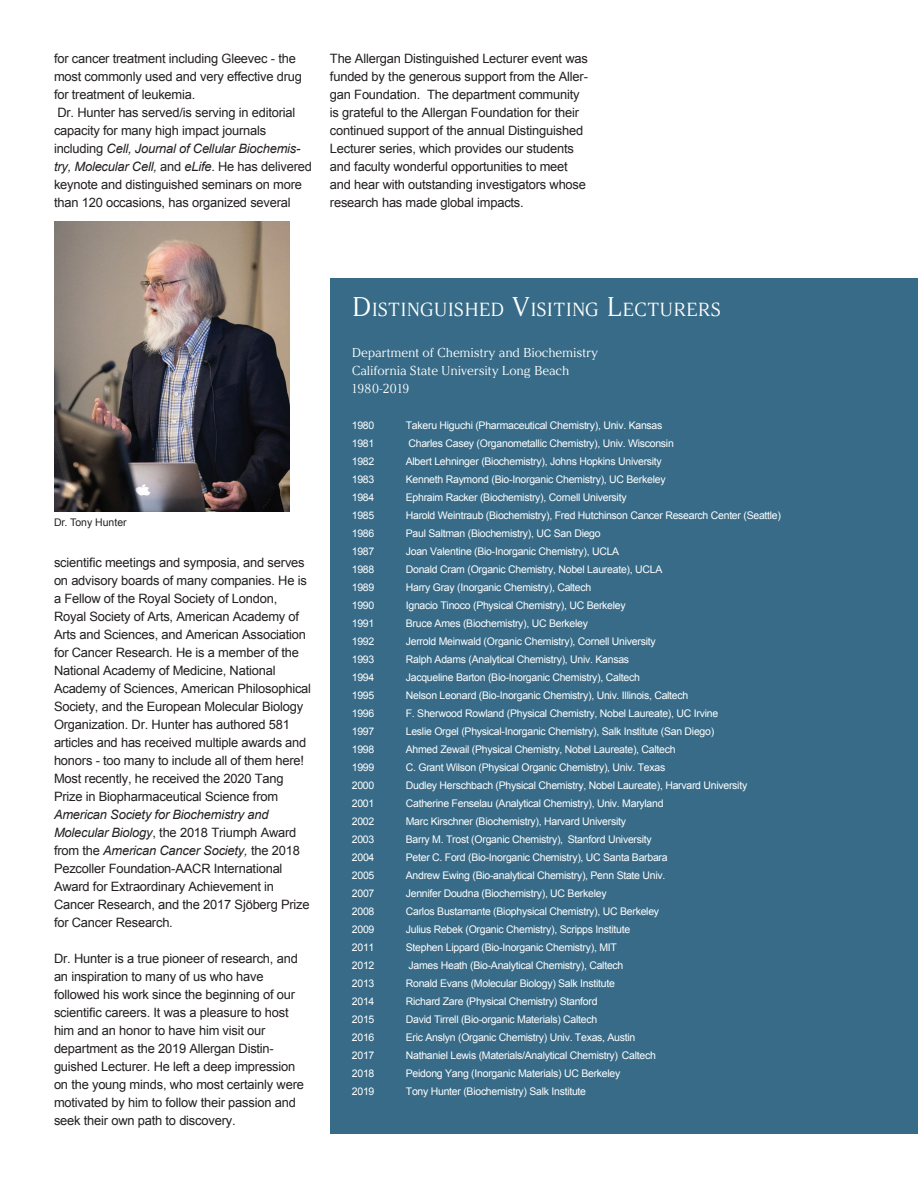
<style>
.page{position:relative;width:918px;height:1188px;background:#fff}
.page>*{position:absolute;margin:0;border:0;box-sizing:border-box;transform-origin:0 0}
.t1{font:18.9px "Argesta Display";color:#fff}
.t2{font:12.9px/18px "Arial";letter-spacing:-.015em;color:#231f20}
.t3{font:12.9px/18px "Argesta Display";letter-spacing:-.015em;color:#fff}
.t4{font:10.5px "Arial";letter-spacing:-.025em;color:#fff}
.t5{font:10.5px "Arial";color:#231f20}
.s1{font-style:italic}
.s2{font-size:27px}
</style>
<div class="page">
<div style="left:330px;top:279px;width:588px;height:855px;background:#376b87"></div>
<img style="left:54px;top:221px;width:235px;height:291px">
<p class="t2" style="left:54px;top:50px;width:259px">for cancer treatment including Gleevec - the most commonly used and very effective drug for treatment of leukemia.<br>Dr. Hunter has served/is serving in editorial capacity for many high impact journals including <span class="s1">Cell, Journal of Cellular Biochemis&shy;try, Molecular Cell,</span> and <span class="s1">eLife</span>. He has delivered keynote and distinguished seminars on more than 120 occasions, has organized several</p>
<p class="t2" style="left:330px;top:50px;width:260px">The Allergan Distinguished Lecturer event was funded by the generous support from the Aller&shy;gan Foundation. The department community is grateful to the Allergan Foundation for their continued support of the annual Distinguished Lecturer series, which provides our students and faculty wonderful opportunities to meet and hear with outstanding investigators whose research has made global impacts.</p>
<p class="t5" style="left:54px;top:515px;width:74px">Dr. Tony Hunter</p>
<p class="t2" style="left:54px;top:554px;width:259px">scientific meetings and symposia, and serves on advisory boards of many companies. He is a Fellow of the Royal Society of London, Royal Society of Arts, American Academy of Arts and Sciences, and American Association for Cancer Research. He is a member of the National Academy of Medicine, National Academy of Sciences, American Philosophical Society, and the European Molecular Biology Organization. Dr. Hunter has authored 581 articles and has received multiple awards and honors - too many to include all of them here!<br>Most recently, he received the 2020 Tang Prize in Biopharmaceutical Science from <span class="s1">American Society for Biochemistry and Molecular Biology</span>, the 2018 Triumph Award from the <span class="s1">American Cancer Society,</span> the 2018<br>Pezcoller Foundation-AACR International Award for Extraordinary Achievement in Cancer Research, and the 2017 Sjöberg Prize for Cancer Research.</p>
<p class="t2" style="left:54px;top:950px;width:251px">Dr. Hunter is a true pioneer of research, and an inspiration to many of us who have followed his work since the beginning of our scientific careers. It was a pleasure to host him and an honor to have him visit our department as the 2019 Allergan Distin&shy;guished Lecturer. He left a deep impression on the young minds, who most certainly were motivated by him to follow their passion and seek their own path to discovery.</p>
<h1 class="t1" style="left:352px;top:298px;width:371px"><span class="s2">D</span>ISTINGUISHED <span class="s2">V</span>ISITING <span class="s2">L</span>ECTURERS</h1>
<p class="t3" style="left:352px;top:344px;width:248px">Department of Chemistry and biochemistry<br>California State university Long beach<br>1980-2019</p>
<p class="t4" style="left:352px;top:418px;width:24px">1980</p>
<p class="t4" style="left:406px;top:418px;width:258px">Takeru Higuchi (Pharmaceutical Chemistry), Univ. Kansas</p>
<p class="t4" style="left:352px;top:436px;width:24px">1981</p>
<p class="t4" style="left:408px;top:436px;width:267px">Charles Casey (Organometallic Chemistry), Univ. Wisconsin</p>
<p class="t4" style="left:352px;top:454px;width:24px">1982</p>
<p class="t4" style="left:406px;top:454px;width:258px">Albert Lehninger (Biochemistry), Johns Hopkins University</p>
<p class="t4" style="left:352px;top:472px;width:24px">1983</p>
<p class="t4" style="left:406px;top:472px;width:261px">Kenneth Raymond (Bio-Inorganic Chemistry), UC Berkeley</p>
<p class="t4" style="left:352px;top:490px;width:24px">1984</p>
<p class="t4" style="left:406px;top:490px;width:222px">Ephraim Racker (Biochemistry), Cornell University</p>
<p class="t4" style="left:352px;top:508px;width:24px">1985</p>
<p class="t4" style="left:406px;top:508px;width:377px">Harold Weintraub (Biochemistry), Fred Hutchinson Cancer Research Center (Seattle)</p>
<p class="t4" style="left:352px;top:526px;width:24px">1986</p>
<p class="t4" style="left:406px;top:526px;width:196px">Paul Saltman (Biochemistry), UC San Diego</p>
<p class="t4" style="left:352px;top:544px;width:24px">1987</p>
<p class="t4" style="left:406px;top:544px;width:215px">Joan Valentine (Bio-Inorganic Chemistry), UCLA</p>
<p class="t4" style="left:352px;top:562px;width:24px">1988</p>
<p class="t4" style="left:406px;top:562px;width:258px">Donald Cram (Organic Chemistry, Nobel Laureate), UCLA</p>
<p class="t4" style="left:352px;top:580px;width:24px">1989</p>
<p class="t4" style="left:406px;top:580px;width:187px">Harry Gray (Inorganic Chemistry), Caltech</p>
<p class="t4" style="left:352px;top:598px;width:24px">1990</p>
<p class="t4" style="left:406px;top:598px;width:221px">Ignacio Tinoco (Physical Chemistry), UC Berkeley</p>
<p class="t4" style="left:352px;top:616px;width:24px">1991</p>
<p class="t4" style="left:406px;top:616px;width:184px">Bruce Ames (Biochemistry), UC Berkeley</p>
<p class="t4" style="left:352px;top:634px;width:24px">1992</p>
<p class="t4" style="left:406px;top:634px;width:251px">Jerrold Meinwald (Organic Chemistry), Cornell University</p>
<p class="t4" style="left:352px;top:652px;width:24px">1993</p>
<p class="t4" style="left:406px;top:652px;width:225px">Ralph Adams (Analytical Chemistry), Univ. Kansas</p>
<p class="t4" style="left:352px;top:670px;width:24px">1994</p>
<p class="t4" style="left:406px;top:670px;width:236px">Jacqueline Barton (Bio-Inorganic Chemistry), Caltech</p>
<p class="t4" style="left:352px;top:688px;width:24px">1995</p>
<p class="t4" style="left:406px;top:688px;width:284px">Nelson Leonard (Bio-Inorganic Chemistry), Univ. Illinois, Caltech</p>
<p class="t4" style="left:352px;top:706px;width:24px">1996</p>
<p class="t4" style="left:406px;top:706px;width:314px">F. Sherwood Rowland (Physical Chemistry, Nobel Laureate), UC Irvine</p>
<p class="t4" style="left:352px;top:724px;width:24px">1997</p>
<p class="t4" style="left:406px;top:724px;width:310px">Leslie Orgel (Physical-Inorganic Chemistry), Salk Institute (San Diego)</p>
<p class="t4" style="left:352px;top:742px;width:24px">1998</p>
<p class="t4" style="left:406px;top:742px;width:271px">Ahmed Zewail (Physical Chemistry, Nobel Laureate), Caltech</p>
<p class="t4" style="left:352px;top:760px;width:24px">1999</p>
<p class="t4" style="left:406px;top:760px;width:261px">C. Grant Wilson (Physical Organic Chemistry), Univ. Texas</p>
<p class="t4" style="left:352px;top:778px;width:24px">2000</p>
<p class="t4" style="left:406px;top:778px;width:343px">Dudley Herschbach (Physical Chemistry, Nobel Laureate), Harvard University</p>
<p class="t4" style="left:352px;top:796px;width:24px">2001</p>
<p class="t4" style="left:406px;top:796px;width:259px">Catherine Fenselau (Analytical Chemistry), Univ. Maryland</p>
<p class="t4" style="left:352px;top:814px;width:24px">2002</p>
<p class="t4" style="left:406px;top:814px;width:222px">Marc Kirschner (Biochemistry), Harvard University</p>
<p class="t4" style="left:352px;top:832px;width:24px">2003</p>
<p class="t4" style="left:406px;top:832px;width:247px">Barry M. Trost (Organic Chemistry), Stanford University</p>
<p class="t4" style="left:352px;top:850px;width:24px">2004</p>
<p class="t4" style="left:406px;top:850px;width:263px">Peter C. Ford (Bio-Inorganic Chemistry), UC Santa Barbara</p>
<p class="t4" style="left:352px;top:868px;width:24px">2005</p>
<p class="t4" style="left:406px;top:868px;width:261px">Andrew Ewing (Bio-analytical Chemistry), Penn State Univ.</p>
<p class="t4" style="left:352px;top:886px;width:24px">2007</p>
<p class="t4" style="left:406px;top:886px;width:202px">Jennifer Doudna (Biochemistry), UC Berkeley</p>
<p class="t4" style="left:352px;top:904px;width:24px">2008</p>
<p class="t4" style="left:406px;top:904px;width:255px">Carlos Bustamante (Biophysical Chemistry), UC Berkeley</p>
<p class="t4" style="left:352px;top:922px;width:24px">2009</p>
<p class="t4" style="left:406px;top:922px;width:226px">Julius Rebek (Organic Chemistry), Scripps Institute</p>
<p class="t4" style="left:352px;top:940px;width:24px">2011</p>
<p class="t4" style="left:406px;top:940px;width:213px">Stephen Lippard (Bio-Inorganic Chemistry), MIT</p>
<p class="t4" style="left:352px;top:958px;width:24px">2012</p>
<p class="t4" style="left:409px;top:958px;width:216px">James Heath (Bio-Analytical Chemistry), Caltech</p>
<p class="t4" style="left:352px;top:976px;width:24px">2013</p>
<p class="t4" style="left:406px;top:976px;width:211px">Ronald Evans (Molecular Biology) Salk Institute</p>
<p class="t4" style="left:352px;top:994px;width:24px">2014</p>
<p class="t4" style="left:406px;top:994px;width:193px">Richard Zare (Physical Chemistry) Stanford</p>
<p class="t4" style="left:352px;top:1012px;width:24px">2015</p>
<p class="t4" style="left:406px;top:1012px;width:193px">David Tirrell (Bio-organic Materials) Caltech</p>
<p class="t4" style="left:352px;top:1030px;width:24px">2016</p>
<p class="t4" style="left:406px;top:1030px;width:231px">Eric Anslyn (Organic Chemistry) Univ. Texas, Austin</p>
<p class="t4" style="left:352px;top:1048px;width:24px">2017</p>
<p class="t4" style="left:406px;top:1048px;width:252px">Nathaniel Lewis (Materials/Analytical Chemistry) Caltech</p>
<p class="t4" style="left:352px;top:1066px;width:24px">2018</p>
<p class="t4" style="left:406px;top:1066px;width:216px">Peidong Yang (Inorganic Materials) UC Berkeley</p>
<p class="t4" style="left:352px;top:1084px;width:24px">2019</p>
<p class="t4" style="left:406px;top:1084px;width:182px">Tony Hunter (Biochemistry) Salk Institute</p>
</div>
